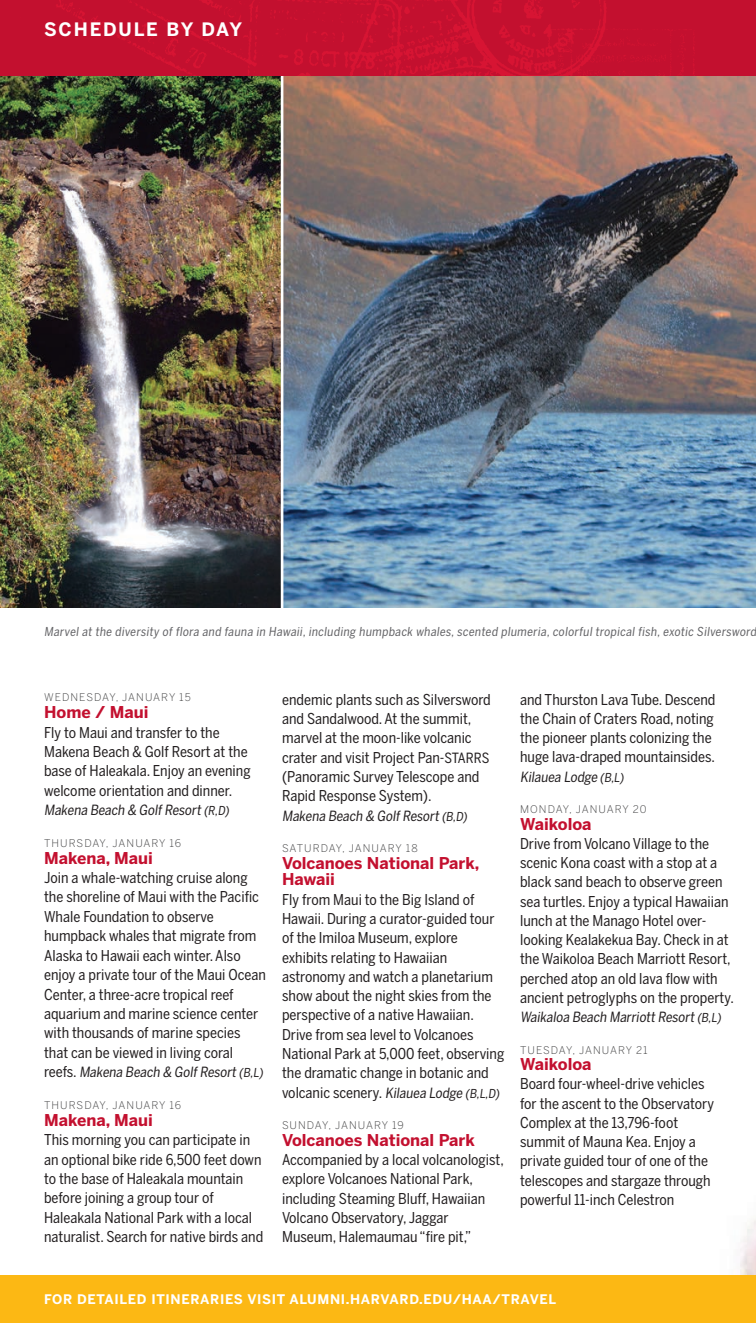
<style>
.page{position:relative;width:756px;height:1323px;background:#fff}
.page>*{position:absolute;margin:0;border:0;box-sizing:border-box;transform-origin:0 0}
._27__white_cap_head{font:700 18.38px "Benton Sans";letter-spacing:.1em;color:#fff}
._17__schedule_days{font:700 16.1px/16.6px "Benton Sans";color:#c3102f}
._19__schedule_text{font:14.88px/19.2px "Benton Sans Cond";color:#231f20}
._19__schedule_text-2{font:14px "Benton Sans Cond";color:#231f20}
.t1{font:700 13.12px "Benton Sans";letter-spacing:.05em;color:#fff}
._12__red_text_9_12{font:12.25px "Benton Sans Cond";color:#636366}
._17__schedule_days-2{font:300 10.5px "Benton Sans";letter-spacing:.1em;color:#3e3e3f}
.s1{font-size:12.25px}
.s2{font-size:14.88px}
.s3{font-size:14px}
</style>
<div class="page">
<img style="left:708px;top:1219px;width:48px;height:57px">
<img style="left:0;top:76px;width:281px;height:531px">
<img style="left:283px;top:76px;width:473px;height:531px">
<img style="left:7px;top:0;width:749px;height:76px">
<div style="left:0;top:1276px;width:756px;height:47px;background:#fcb814"></div>
<p class="_27__white_cap_head" style="left:44px;top:18px;width:199px">SCHEDULE BY DAY</p>
<p class="_12__red_text_9_12" style="left:44px;top:625px;width:716px">Marvel at the diversity of flora and fauna in Hawaii, including humpback whales, scented plumeria, colorful tropical fish, exotic Silversword</p>
<p class="_17__schedule_days-2" style="left:44px;top:691px;width:148px">WEDNESDAY, JANUARY 15</p>
<p class="_17__schedule_days" style="left:44px;top:704px;width:106px">Home / Maui</p>
<p class="_19__schedule_text" style="left:44px;top:722px;width:208px">Fly to Maui and transfer to the<br>Makena Beach &amp; Golf Resort at the base of Haleakala. Enjoy an evening welcome orientation and dinner.</p>
<p class="_19__schedule_text-2" style="left:44px;top:802px;width:189px">Makena Beach &amp; GolfResort <span class="s1">(R,D)</span></p>
<p class="_17__schedule_days-2" style="left:44px;top:837px;width:139px">THURSDAY, JANUARY 16</p>
<p class="_17__schedule_days" style="left:44px;top:849px;width:110px">Makena, Maui</p>
<p class="_19__schedule_text" style="left:44px;top:868px;width:223px">Join a whale-watching cruise along the shoreline of Maui with the Pacific Whale Foundation to observe humpback whales that migrate from Alaska to Hawaii each winter. Also enjoy a private tour of the Maui Ocean Center, a three-acre tropical reef aquarium and marine science center with thousands of marine species that can be viewed in living coral</p>
<p class="_19__schedule_text-2" style="left:44px;top:1064px;width:222px"><span class="s2">re efs.</span> Makena Beach &amp; GolfResort <span class="s1">(B,L)</span></p>
<p class="_17__schedule_days-2" style="left:44px;top:1099px;width:139px">THURSDAY, JANUARY 16</p>
<p class="_17__schedule_days" style="left:44px;top:1111px;width:110px">Makena, Maui</p>
<p class="_19__schedule_text" style="left:44px;top:1130px;width:221px">This morning you can participate in an optional bike ride 6,500 feet down to the base of Haleakala mountain before joining a group tour of Haleakala National Park with a local naturalist. Search for native birds and</p>
<p class="_19__schedule_text" style="left:282px;top:690px;width:210px">endemic plants such as Silversword and Sandalwood. At the summit, marvel at the moon-like volcanic crater and visit Project Pan-<span class="s3">STARRS </span>(Panoramic Survey Telescope and<br>Rapid Response System).</p>
<p class="_19__schedule_text-2" style="left:282px;top:807px;width:189px">Makena Beach &amp; GolfResort <span class="s1">(B,D)</span></p>
<p class="_17__schedule_days-2" style="left:282px;top:842px;width:137px">SATURDAY, JANUARY 18</p>
<p class="_17__schedule_days" style="left:282px;top:854px;width:199px">Volcanoes National Park,<br>Hawaii</p>
<p class="_19__schedule_text" style="left:282px;top:890px;width:224px">Fly from Maui to the Big Island of Hawaii. During a curator-guided tour of the Imiloa Museum, explore exhibits relating to Hawaiian astronomy and watch a planetarium show about the night skies from the perspective of a native Hawaiian.<br>Drive from sea level to Volcanoes National Park at 5,000 feet, observing the dramatic change in botanic and vo l ca n i c sce n e ry. <span class="s3">Kilauea Lodge</span> <span class="s1">(B,L,D)</span></p>
<p class="_17__schedule_days-2" style="left:282px;top:1119px;width:123px">SUNDAY, JANUARY 19</p>
<p class="_17__schedule_days" style="left:282px;top:1131px;width:194px">Volcanoes National Park</p>
<p class="_19__schedule_text" style="left:282px;top:1150px;width:223px">Accompanied by a local volcanologist, explore Volcanoes National Park, including Steaming Bluff, Hawaiian Volcano Observatory, Jaggar Museum, Halemaumau “fire pit,”</p>
<p class="_19__schedule_text" style="left:520px;top:690px;width:197px">and Thurston Lava Tube. Descend the Chain of Craters Road, noting the pioneer plants colonizing the huge lava-draped mountainsides.</p>
<p class="_19__schedule_text-2" style="left:520px;top:768px;width:107px">Kilauea Lodge <span class="s1">(B,L)</span></p>
<p class="_17__schedule_days-2" style="left:520px;top:803px;width:128px">MONDAY, JANUARY 20</p>
<p class="_17__schedule_days" style="left:520px;top:815px;width:73px">Waikoloa</p>
<p class="_19__schedule_text" style="left:520px;top:834px;width:215px">Drive from Volcano Village to the scenic Kona coast with a stop at a black sand beach to observe green sea turtles. Enjoy a typical Hawaiian lunch at the Manago Hotel over&shy;looking Kealakekua Bay. Check in at the Waikoloa Beach Marriott Resort, perched atop an old lava flow with ancient petroglyphs on the property.</p>
<p class="_19__schedule_text-2" style="left:520px;top:1009px;width:205px">Waikaloa Beach Marriott Resort <span class="s1">(B,L)</span></p>
<p class="_17__schedule_days-2" style="left:520px;top:1044px;width:129px">TUESDAY, JANUARY 21</p>
<p class="_17__schedule_days" style="left:520px;top:1056px;width:73px">Waikoloa</p>
<p class="_19__schedule_text" style="left:520px;top:1074px;width:196px">Board four-wheel-drive vehicles for the ascent to the Observatory<br>Complex at the 13,796-foot summit of Mauna Kea. Enjoy a private guided tour of one of the telescopes and stargaze through powerful 11-inch Celestron</p>
<p class="t1" style="left:44px;top:1292px;width:514px">FOR DETAILED ITINERARIES VISIT ALUMNI.HARVARD.EDU/HAA/TRAVEL</p>
</div>
